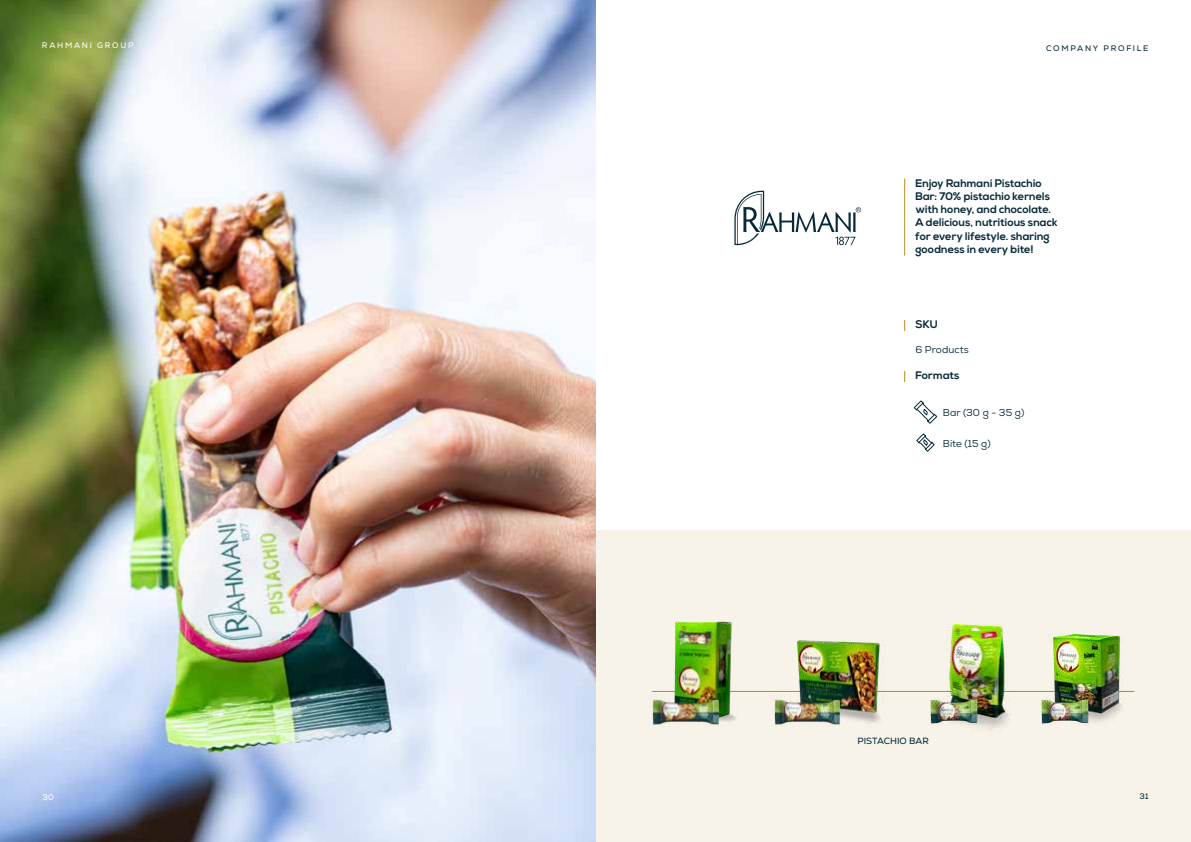
<style>
.page{position:relative;width:1191px;height:842px;background:#fff}
.page>*{position:absolute;margin:0;border:0;box-sizing:border-box;transform-origin:0 0}
.t1{font:700 11px/13.2px "Nexa";letter-spacing:.005em;color:#072a39}
.t2{font:10px "Nexa";letter-spacing:.005em;color:#072a39}
.t3{font:9px "Nexa";letter-spacing:.005em;color:#072a39}
.t4{font:8px "Nexa";letter-spacing:.21em;color:#072a39}
.t5{font:8px "Nexa";letter-spacing:.215em;color:#fff}
</style>
<div class="page">
<div style="left:595px;top:530px;width:596px;height:312px;background:#f8f3e9"></div>
<hr style="left:652px;top:691px;width:482px;height:1px;background:#b78b1d">
<hr style="left:904px;top:179px;width:1px;height:77px;background:#b78b1d">
<img style="left:0;top:0;width:595px;height:842px">
<svg style="left:913px;top:400px;width:25px;height:24px"></svg>
<svg style="left:916px;top:433px;width:19px;height:19px"></svg>
<img style="left:797px;top:640px;width:87px;height:83px">
<img style="left:673px;top:622px;width:65px;height:100px">
<img style="left:1045px;top:634px;width:82px;height:91px">
<img style="left:938px;top:624px;width:78px;height:104px">
<img style="left:1041px;top:698px;width:48px;height:26px">
<img style="left:930px;top:698px;width:48px;height:26px">
<img style="left:651px;top:694px;width:73px;height:32px">
<img style="left:769px;top:694px;width:76px;height:32px">
<svg style="left:734px;top:191px;width:127px;height:54px"></svg>
<p class="t5" style="left:42px;top:40px;width:93px">RAHMANI GROUP</p>
<p class="t4" style="left:1046px;top:43px;width:104px">COMPANY PROFILE</p>
<p class="t1" style="left:915px;top:177px;width:144px">Enjoy Rahmani Pistachio<br>Bar: 70% pistachio kernels with honey, and chocolate.<br>A delicious, nutritious snack for every lifestyle. sharing goodness in every bite!</p>
<p class="t1" style="left:915px;top:318px;width:24px">SKU</p>
<p class="t2" style="left:915px;top:343px;width:55px">6 Products</p>
<p class="t1" style="left:915px;top:369px;width:46px">Formats</p>
<p class="t2" style="left:943px;top:406px;width:83px">Bar (30 g - 35 g)</p>
<p class="t5" style="left:43px;top:792px;width:13px">30</p>
<p class="t2" style="left:943px;top:437px;width:49px">Bite (15 g)</p>
<p class="t3" style="left:857px;top:735px;width:73px">PISTACHIO BAR</p>
<p class="t4" style="left:1139px;top:792px;width:10px">31</p>
</div>
